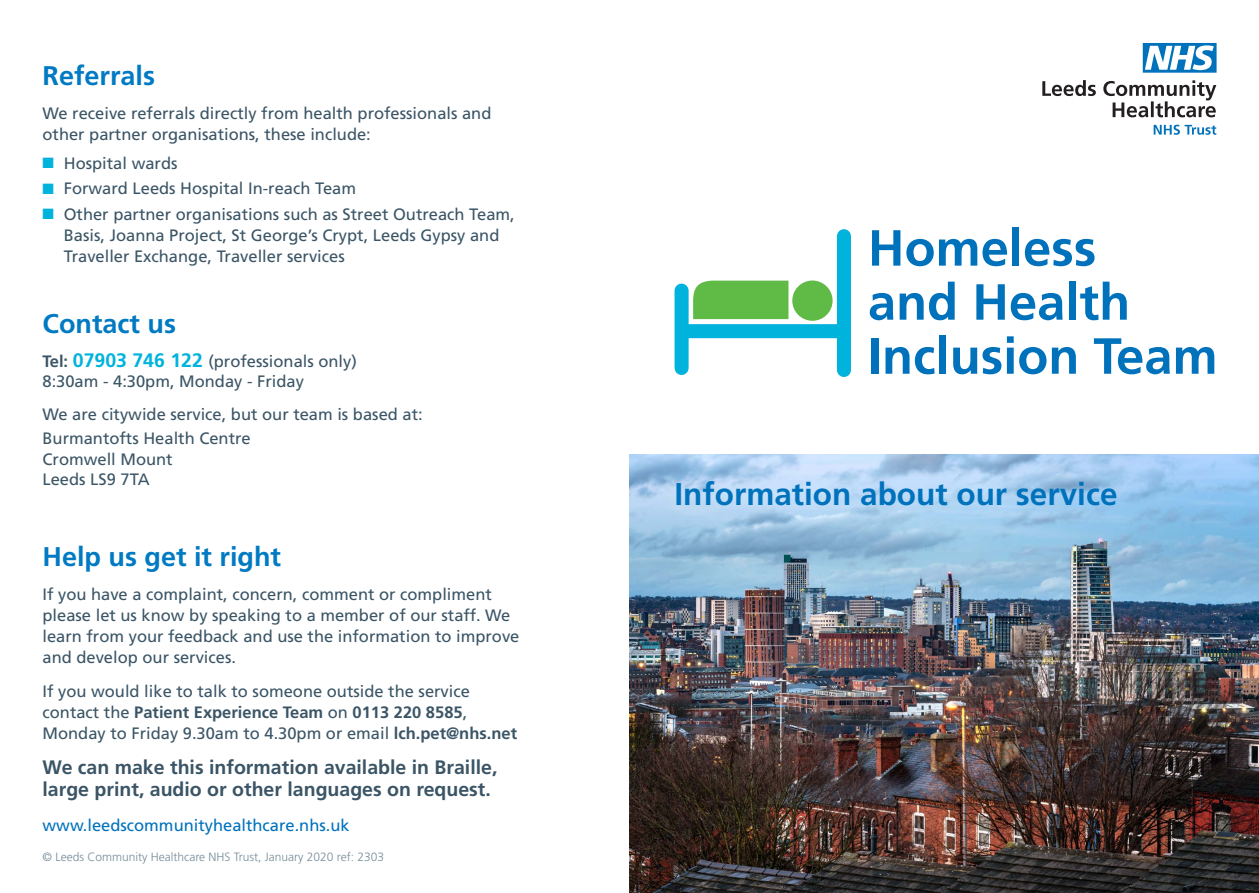
<style>
.page{position:relative;width:1259px;height:893px;background:#fff}
.page>*{position:absolute;margin:0;border:0;box-sizing:border-box;transform-origin:0 0}
.t1{font:700 50.7px/54px "Frutiger";color:#0072bc}
.t2{font:700 31.5px "Frutiger";color:#0072bc}
.t3{font:700 27px "Frutiger";color:#007ac2}
.t4{font:700 19.5px/22.5px "Frutiger";color:#3b5566}
.t5{font:16.5px/21px "Frutiger";color:#3b5566}
.t6{font:16.5px "Frutiger";color:#0072bc}
.t7{font:300 12px "Frutiger";color:#758c99}
.s1{color:#00b3dc}
.s2{font-weight:700}
.s3{font-weight:700;font-size:19.5px;color:#00b3dc}
</style>
<div class="page">
<svg style="left:1153px;top:125px;width:63px;height:10px"></svg>
<svg style="left:1042px;top:80px;width:174px;height:37px"></svg>
<svg style="left:1142px;top:43px;width:74px;height:30px"></svg>
<img style="left:629px;top:454px;width:630px;height:439px">
<div style="left:837px;top:236px;width:14px;height:134px;background:#00b3dc"></div>
<div style="left:681px;top:324px;width:165px;height:14px;background:#00b3dc"></div>
<div style="left:674px;top:291px;width:14px;height:77px;background:#00b3dc"></div>
<div style="left:792px;top:280px;width:40px;height:41px;background:#60bb46;border-radius:50%"></div>
<div style="left:693px;top:281px;width:95px;height:38px;background:#60bb46"></div>
<p class="t3" style="left:43px;top:60px;width:114px">Referrals</p>
<p class="t5" style="left:43px;top:102px;width:450px">We receive referrals directly from health professionals and other partner organisations, these include:</p>
<p class="t5" style="left:43px;top:153px;width:136px"><span class="s1">■</span> Hospital wards</p>
<p class="t5" style="left:43px;top:178px;width:315px"><span class="s1">■</span> Forward Leeds Hospital In-reach Team</p>
<p class="t5" style="left:64px;top:203px;width:452px;text-indent:-21px"><span class="s1">■</span> Other partner organisations such as Street Outreach Team,<br>Basis, Joanna Project, St George’s Crypt, Leeds Gypsy and<br>Traveller Exchange, Traveller services</p>
<p class="t3" style="left:43px;top:308px;width:135px">Contact us</p>
<p class="t5" style="left:43px;top:350px;width:316px"><span class="s2">Tel:</span> <span class="s3">07903 746 122</span> (professionals only)</p>
<p class="t5" style="left:43px;top:370px;width:263px">8:30am - 4:30pm, Monday - Friday</p>
<p class="t5" style="left:43px;top:403px;width:382px">We are citywide service, but our team is based at:</p>
<p class="t5" style="left:43px;top:428px;width:210px">Burmantofts Health Centre</p>
<p class="t5" style="left:43px;top:448px;width:132px">Cromwell Mount</p>
<p class="t5" style="left:43px;top:468px;width:109px">Leeds LS9 7TA</p>
<p class="t3" style="left:43px;top:541px;width:240px">Help us get it right</p>
<p class="t5" style="left:43px;top:583px;width:478px">If you have a complaint, concern, comment or compliment please let us know by speaking to a member of our staff. We learn from your feedback and use the information to improve and develop our services.</p>
<p class="t5" style="left:43px;top:680px;width:476px">If you would like to talk to someone outside the service contact the <span class="s2">Patient Experience Team</span> on <span class="s2">0113 220 8585</span>,<br>Monday to Friday 9.30am to 4.30pm or email <span class="s2">lch.pet@nhs.net</span></p>
<p class="t4" style="left:43px;top:756px;width:456px">We can make this information available in Braille, large print, audio or other languages on request.</p>
<p class="t6" style="left:43px;top:815px;width:309px">www.leedscommunityhealthcare.nhs.uk</p>
<p class="t7" style="left:43px;top:850px;width:343px">© Leeds Community Healthcare NHS Trust, January 2020 ref: 2303</p>
<p class="t1" style="left:868px;top:221px;width:264px">Homeless and Health</p>
<p class="t1" style="left:868px;top:329px;width:351px">Inclusion Team</p>
<p class="t2" style="left:674px;top:475px;width:444px">Information about our service</p>
</div>
